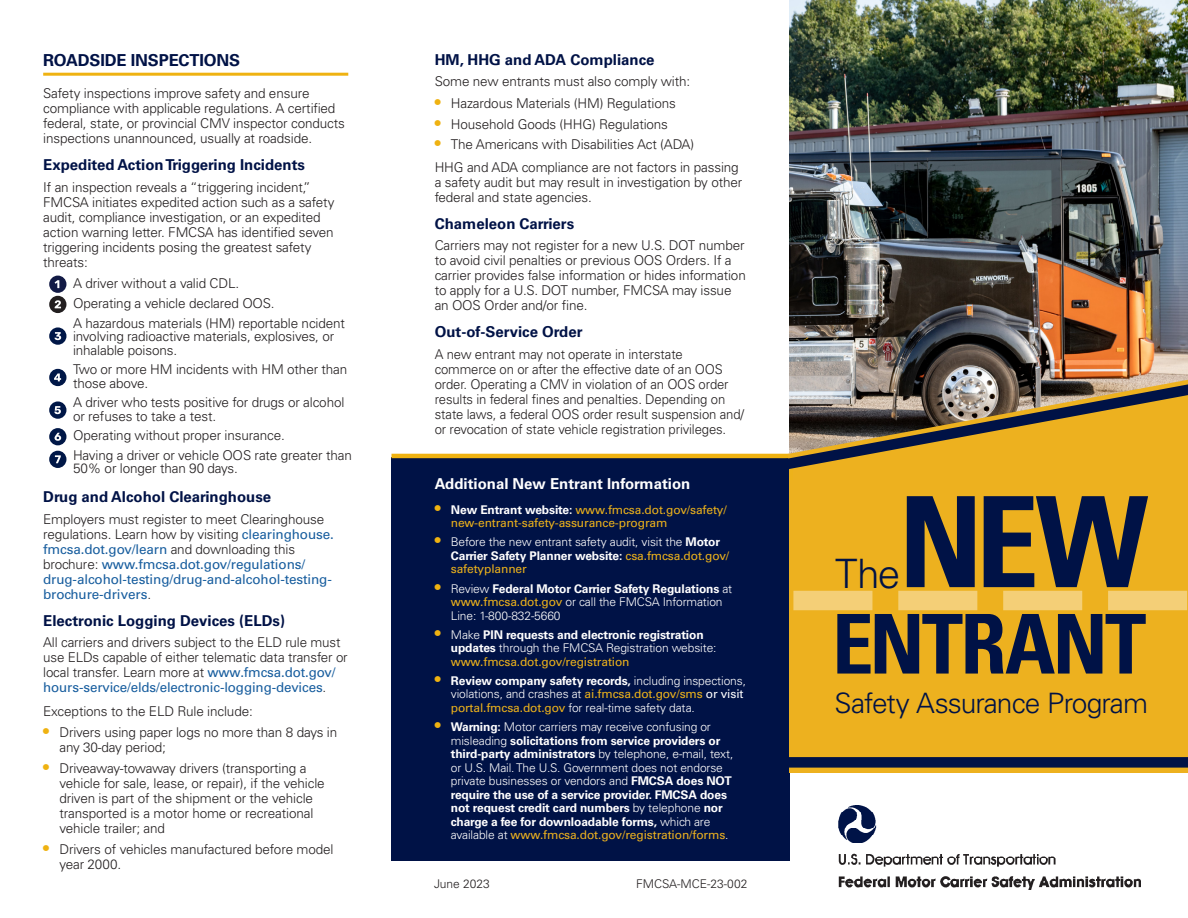
<style>
.page{position:relative;width:1188px;height:918px;background:#fff}
.page>*{position:absolute;margin:0;border:0;box-sizing:border-box;transform-origin:0 0}
.t1{font:700 condensed 126px "Univers LT Std";color:#001246}
.t2{font:700 condensed 82.5px "Univers LT Std";letter-spacing:-.03em;color:#001246}
.t3{font:300 40.5px "Univers LT Std";color:#001246}
.t4{font:300 28.2px "Univers LT Std";letter-spacing:-.03em;color:#001246}
.t5{font:700 16.5px "Univers LT Std";letter-spacing:-.01em;color:#001246}
.body_bullets{font:700 15px "Univers LT Std";color:#001246}
.t6{font:700 15px "Univers LT Std";color:#fff}
.body{font:300 13.5px/15px "Univers LT Std";letter-spacing:-.01em;color:#231f20}
.body_bullets-2{font:300 13.5px/13.5px "Univers LT Std";letter-spacing:-.01em;color:#231f20}
.body-2{font:13.5px/15px "Univers LT Std";letter-spacing:-.01em;color:#175d9e}
.t7{font:700 12px/13.5px "Univers LT Std";letter-spacing:-.01em;color:#fff}
.t8{font:300 12px/13.5px "Univers LT Std";letter-spacing:-.01em;color:#fff}
.t9{font:12px/13.5px "Univers LT Std";letter-spacing:-.01em;color:#edb21b}
.body-3{font:300 12px "Univers LT Std";color:#231f20}
.s1{font-weight:300;color:#231f20}
.s2{font-weight:400;color:#175d9e}
.s3{font-weight:400;font-size:16.5px;color:#efb211}
.s4{font-size:16.5px;color:#efb211}
.s5{font-weight:700;color:#fff}
.s6{font-weight:700}
.s7{font-weight:400;color:#edb21b}
.s8{font-weight:300}
.s9{font-weight:400}
.s10{font-weight:400;color:#edb11f}
</style>
<div class="page">
<hr style="left:43px;top:73px;width:305px;height:3px;background:#efb211">
<div style="left:392px;top:457px;width:398px;height:404px;background:#001246"></div>
<hr style="left:392px;top:454px;width:398px;height:4px;background:#efb211">
<div style="left:49px;top:276px;width:17px;height:17px;background:#121a45;border-radius:50%"></div>
<svg style="left:55px;top:280px;width:4px;height:8px"></svg>
<div style="left:49px;top:296px;width:17px;height:17px;background:#231f20;border-radius:50%"></div>
<svg style="left:55px;top:300px;width:6px;height:8px"></svg>
<div style="left:49px;top:327px;width:17px;height:18px;background:#001747;border-radius:50%"></div>
<svg style="left:55px;top:332px;width:6px;height:8px"></svg>
<div style="left:49px;top:369px;width:17px;height:17px;background:#001747;border-radius:50%"></div>
<svg style="left:54px;top:373px;width:7px;height:8px"></svg>
<div style="left:49px;top:401px;width:17px;height:18px;background:#001747;border-radius:50%"></div>
<svg style="left:54px;top:406px;width:7px;height:8px"></svg>
<div style="left:49px;top:428px;width:17px;height:17px;background:#001747;border-radius:50%"></div>
<svg style="left:55px;top:433px;width:6px;height:8px"></svg>
<div style="left:49px;top:451px;width:17px;height:17px;background:#001747;border-radius:50%"></div>
<svg style="left:55px;top:455px;width:6px;height:8px"></svg>
<img style="left:790px;top:0;width:398px;height:370px">
<img style="left:838px;top:805px;width:303px;height:84px">
<div style="left:790px;top:456px;width:398px;height:317px;background:#edb11f"></div>
<div style="left:789px;top:757px;width:399px;height:11px;background:#001246"></div>
<div style="left:1003px;top:591px;width:79px;height:19px;background:#f4cf77"></div>
<div style="left:1108px;top:591px;width:79px;height:19px;background:#f4cf77"></div>
<div style="left:898px;top:591px;width:79px;height:19px;background:#f4cf77"></div>
<div style="left:793px;top:591px;width:79px;height:19px;background:#f4cf77"></div>
<svg style="left:764px;top:370px;width:424px;height:108px"></svg>
<p class="t5" style="left:43px;top:50px;width:198px">ROADSIDE INSPECTIONS</p>
<p class="body" style="left:43px;top:86px;width:303px">Safety inspections improve safety and ensure compliance with applicable regulations. A certified federal, state, or provincial CMV inspector conducts inspections unannounced, usually at roadside.</p>
<p class="body_bullets" style="left:43px;top:156px;width:263px">Expedited Action Triggering Incidents</p>
<p class="body" style="left:43px;top:179px;width:293px">If an inspection reveals a “triggering incident,” FMCSA initiates expedited action such as a safety audit, compliance investigation, or an expedited action warning letter. FMCSA has identified seven triggering incidents posing the greatest safety threats:</p>
<p class="body_bullets-2" style="left:73px;top:277px;width:168px">A driver without a valid CDL.</p>
<p class="body_bullets-2" style="left:73px;top:296px;width:203px">Operating a vehicle declared OOS.</p>
<p class="body_bullets-2" style="left:73px;top:316px;width:274px">A hazardous materials (HM) reportable ncident involving radioactive materials, explosives, or inhalable poisons.</p>
<p class="body_bullets-2" style="left:73px;top:363px;width:276px">Two or more HM incidents with HM other than those above.</p>
<p class="body_bullets-2" style="left:73px;top:396px;width:273px">A driver who tests positive for drugs or alcohol or refuses to take a test.</p>
<p class="body_bullets-2" style="left:73px;top:429px;width:213px">Operating without proper insurance.</p>
<p class="body_bullets-2" style="left:73px;top:448px;width:280px">Having a driver or vehicle OOS rate greater than<br>50% or longer than 90 days.</p>
<p class="body_bullets" style="left:43px;top:488px;width:230px">Drug and Alcohol Clearinghouse</p>
<p class="body-2" style="left:43px;top:511px;width:292px"><span class="s1">Employers must register to meet Clearinghouse regulations. Learn how by visiting</span> clearinghouse. fmcsa.dot.gov/learn <span class="s1">and downloading this brochure:</span> www.fmcsa.dot.gov/regulations/ drug-alcohol-testing/drug-and-alcohol-testing&shy;brochure-drivers<span class="s1">.</span></p>
<p class="body_bullets" style="left:43px;top:611px;width:243px">Electronic Logging Devices (ELDs)</p>
<p class="body" style="left:43px;top:635px;width:306px">All carriers and drivers subject to the ELD rule must use ELDs capable of either telematic data transfer or local transfer. Learn more at <span class="s2">www.fmcsa.dot.gov/ hours-service/elds/electronic-logging-devices</span>.</p>
<p class="body" style="left:43px;top:703px;width:211px">Exceptions to the ELD Rule include:</p>
<p class="body" style="left:59px;top:725px;width:279px;text-indent:-16px"><span class="s3">•</span> Drivers using paper logs no more than 8 days in any 30-day period;</p>
<p class="body" style="left:59px;top:761px;width:267px;text-indent:-16px"><span class="s3">•</span> Driveaway-towaway drivers (transporting a vehicle for sale, lease, or repair), if the vehicle driven is part of the shipment or the vehicle transported is a motor home or recreational vehicle trailer; and</p>
<p class="body" style="left:59px;top:842px;width:276px;text-indent:-16px"><span class="s3">•</span> Drivers of vehicles manufactured before model year 2000.</p>
<p class="body_bullets" style="left:435px;top:51px;width:221px">HM, HHG and ADA Compliance</p>
<p class="body" style="left:435px;top:74px;width:257px">Some new entrants must also comply with:</p>
<p class="body" style="left:435px;top:96px;width:243px"><span class="s3">•</span> Hazardous Materials (HM) Regulations</p>
<p class="body" style="left:435px;top:116px;width:235px"><span class="s3">•</span> Household Goods (HHG) Regulations</p>
<p class="body" style="left:435px;top:137px;width:261px"><span class="s3">•</span> The Americans with Disabilities Act (ADA)</p>
<p class="body" style="left:435px;top:160px;width:309px">HHG and ADA compliance are not factors in passing a safety audit but may result in investigation by other federal and state agencies.</p>
<p class="body_bullets" style="left:435px;top:215px;width:141px">Chameleon Carriers</p>
<p class="body" style="left:435px;top:238px;width:313px">Carriers may not register for a new U.S. DOT number to avoid civil penalties or previous OOS Orders. If a carrier provides false information or hides information to apply for a U.S. DOT number, FMCSA may issue an OOS Order and/or fine.</p>
<p class="body_bullets" style="left:435px;top:323px;width:149px">Out-of-Service Order</p>
<p class="body" style="left:435px;top:346px;width:311px">A new entrant may not operate in interstate commerce on or after the effective date of an OOS order. Operating a CMV in violation of an OOS order results in federal fines and penalties. Depending on state laws, a federal OOS order result suspension and/ or revocation of state vehicle registration privileges.</p>
<p class="t6" style="left:435px;top:475px;width:257px">Additional New Entrant Information</p>
<p class="t9" style="left:451px;top:503px;width:277px;text-indent:-16px"><span class="s4">•</span> <span class="s5">New Entrant website:</span> www.fmcsa.dot.gov/safety/ new-entrant-safety-assurance-program</p>
<p class="t8" style="left:451px;top:535px;width:280px;text-indent:-16px"><span class="s3">•</span> Before the new entrant safety audit, visit the <span class="s6">Motor<br>Carrier Safety Planner website:</span> <span class="s7">csa.fmcsa.dot.gov/ safetyplanner</span></p>
<p class="t8" style="left:451px;top:582px;width:283px;text-indent:-16px"><span class="s3">•</span> Review <span class="s6">Federal Motor Carrier Safety Regulations</span> at <span class="s7">www.fmcsa.dot.gov</span> or call the FMCSA Information<br>Line: 1-800-832-5660</p>
<p class="t7" style="left:451px;top:628px;width:267px;text-indent:-16px"><span class="s3">•</span> <span class="s8">Make</span> PIN requests and electronic registration updates <span class="s8">through the FMCSA Registration website: </span><span class="s7">www.fmcsa.dot.gov/registration</span></p>
<p class="t8" style="left:451px;top:674px;width:297px;text-indent:-16px"><span class="s3">•</span> <span class="s6">Review company safety records,</span> including inspections, violations, and crashes at <span class="s7">ai.fmcsa.dot.gov/sms</span> <span class="s9">or visit </span><span class="s7">portal.fmcsa.dot.gov</span> for real-time safety data.</p>
<p class="t7" style="left:451px;top:720px;width:284px;text-indent:-16px"><span class="s3">•</span> Warning: <span class="s8">Motor carriers may receive confusing or misleading</span> solicitations from service providers or third-party administrators <span class="s8">by telephone, e-mail, text, or U.S. Mail. The U.S. Government does not endorse private businesses or vendors and</span> FMCSA does NOT require the use of a service provider. FMCSA does not request credit card numbers <span class="s8">by telephone</span> nor charge a fee for downloadable forms, <span class="s8">which are available at</span> <span class="s10">www.fmcsa.dot.gov/registration/forms</span><span class="s8">.</span></p>
<p class="body-3" style="left:434px;top:877px;width:57px">June 2023</p>
<p class="body-3" style="left:636px;top:877px;width:113px">FMCSA-MCE-23-002</p>
<p class="t1" style="left:899px;top:465px;width:251px">NEW</p>
<p class="t2" style="left:832px;top:594px;width:316px">ENTRANT</p>
<p class="t4" style="left:834px;top:686px;width:315px">Safety Assurance Program</p>
<p class="t3" style="left:835px;top:550px;width:67px">The</p>
</div>
